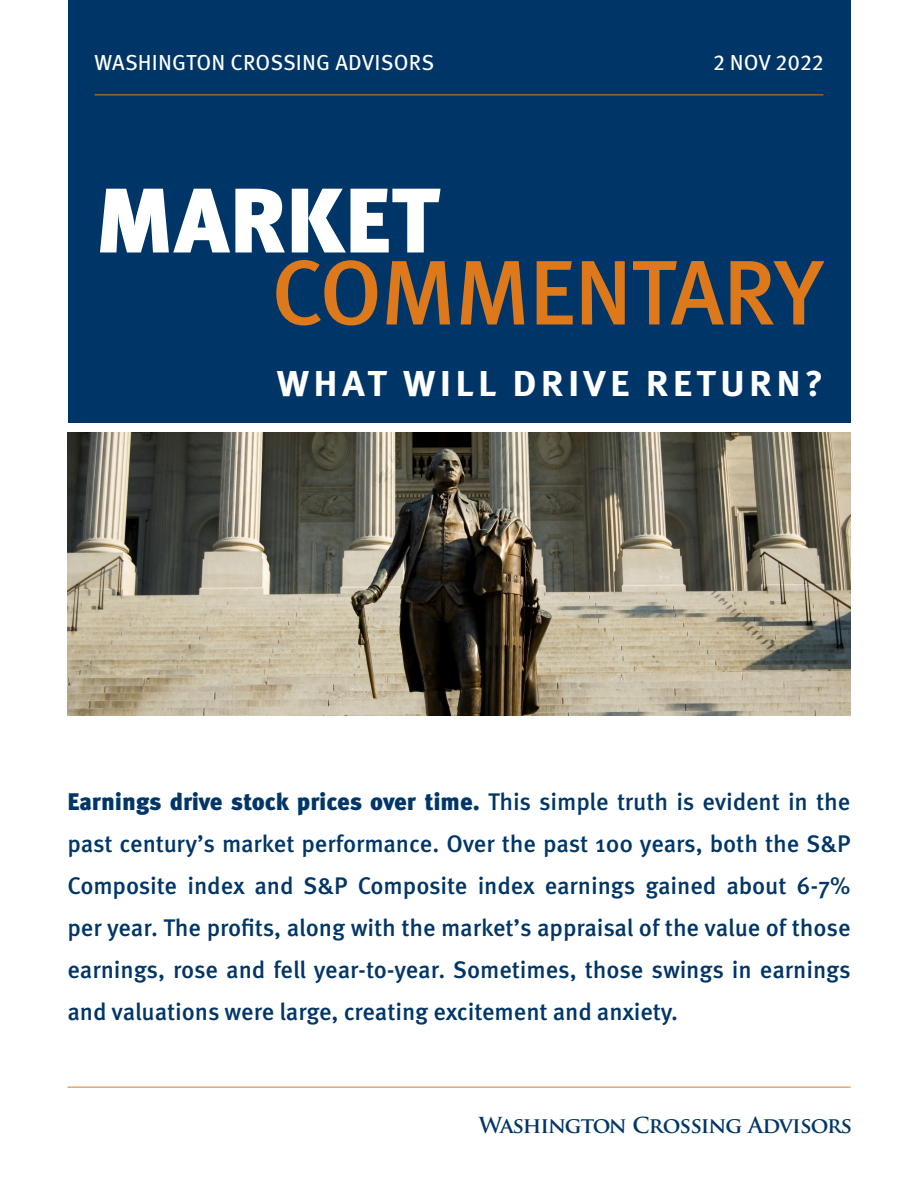
<style>
.page{position:relative;width:918px;height:1188px;background:#fff}
.page>*{position:absolute;margin:0;border:0;box-sizing:border-box;transform-origin:0 0}
.t1{font:500 91.5px "Meta Pro";letter-spacing:-.015em;color:#de791b}
.t2{font:900 91.5px "Meta Pro";color:#fff}
.t3{font:700 36px "Meta Pro";letter-spacing:.11em;color:#fff;scale:1.07 1}
.t4{font:500 24px/42px "Meta Pro";letter-spacing:-.005em;color:#003667;text-align:justify}
.t5{font:21.75px "Meta Pro";letter-spacing:.01em;color:#fff}
.t6{font:700 21.45px "Trajan Pro";letter-spacing:-.05em;color:#003667}
.s1{font-weight:900}
</style>
<div class="page">
<div style="left:68px;top:0;width:782px;height:423px;background:#003667"></div>
<hr style="left:94px;top:94px;width:730px;height:1px;background:#de791b">
<hr style="left:68px;top:1087px;width:783px;height:1px;background:#de791b">
<img style="left:68px;top:432px;width:783px;height:284px">
<p class="t5" style="left:95px;top:46px;width:341px">WASHINGTON CROSSING ADVISORS</p>
<p class="t5" style="left:713px;top:46px;width:112px">2 NOV 2022</p>
<p class="t2" style="left:95px;top:148px;width:346px">MARKET</p>
<p class="t1" style="left:271px;top:222px;width:553px">COMMENTARY</p>
<p class="t3" style="left:277px;top:356px;width:512px">WHAT WILL DRIVE RETURN?</p>
<p class="t4" style="left:68px;top:779px;width:785px"><span class="s1">Earnings drive stock prices over time.</span> This simple truth is evident in the past century’s market performance. Over the past 100 years, both the S&amp;P Composite index and S&amp;P Composite index earnings gained about 6-7% per year. The profits, along with the market’s appraisal of the value of those earnings, rose and fell year-to-year. Sometimes, those swings in earnings and valuations were large, creating excitement and anxiety.</p>
<p class="t6" style="left:479px;top:1112px;width:375px">Washington Crossing Advisors</p>
</div>
